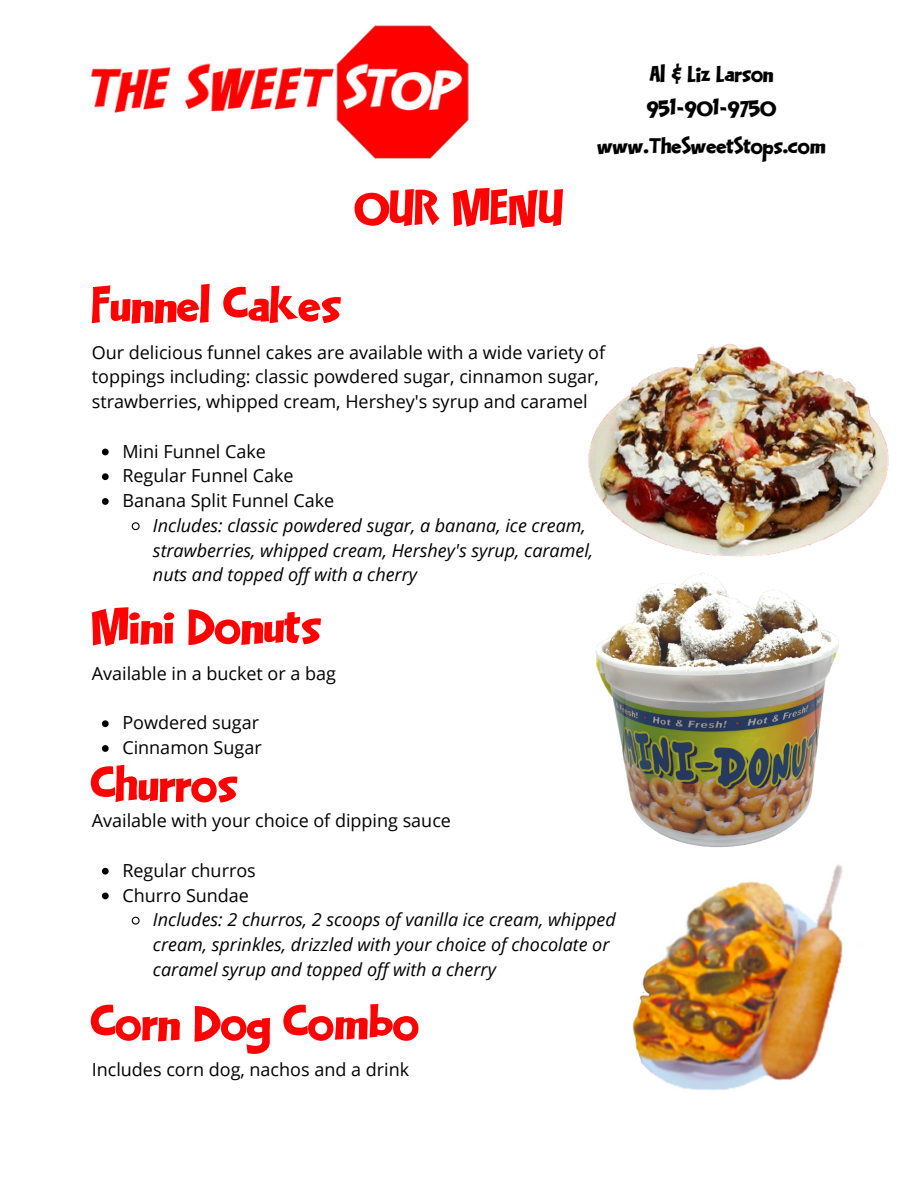
<style>
.page{position:relative;width:918px;height:1188px;background:#fff}
.page>*{position:absolute;margin:0;border:0;box-sizing:border-box;transform-origin:0 0}
.t1{font:57.6px "LHF Happy Fun Ball REG";color:#ff0101}
.t2{font:26.25px/35.7px "LHF Happy Fun Ball REG";color:#000;text-align:center}
.t3{font:18px/24.8px "Open Sans";color:#000}
.t4{font:italic 18px/24.8px "Open Sans";color:#000}
</style>
<div class="page">
<img style="left:90px;top:25px;width:379px;height:134px">
<img style="left:588px;top:344px;width:301px;height:119px">
<img style="left:632px;top:896px;width:211px;height:194px">
<svg style="left:102px;top:449px;width:7px;height:6px"></svg>
<svg style="left:102px;top:473px;width:7px;height:7px"></svg>
<svg style="left:102px;top:498px;width:7px;height:7px"></svg>
<svg style="left:131px;top:522px;width:9px;height:9px"></svg>
<svg style="left:102px;top:720px;width:7px;height:7px"></svg>
<svg style="left:102px;top:745px;width:7px;height:7px"></svg>
<svg style="left:102px;top:868px;width:7px;height:7px"></svg>
<svg style="left:102px;top:893px;width:7px;height:6px"></svg>
<svg style="left:131px;top:916px;width:9px;height:9px"></svg>
<img style="left:588px;top:463px;width:301px;height:433px">
<h1 class="t1" style="left:355px;top:175px;width:210px">OUR MENU</h1>
<h1 class="t1" style="left:92px;top:273px;width:251px">Funnel Cakes</h1>
<h2 class="t2" style="left:598px;top:57px;width:230px">Al &amp; Liz Larson<br>951-901-9750 www.TheSweetStops.com</h2>
<p class="t3" style="left:92px;top:339px;width:515px">Our delicious funnel cakes are available with a wide variety of toppings including: classic powdered sugar, cinnamon sugar, strawberries, whipped cream, Hershey's syrup and caramel</p>
<p class="t3" style="left:122px;top:438px;width:213px">Mini Funnel Cake<br>Regular Funnel Cake<br>Banana Split Funnel Cake</p>
<p class="t4" style="left:153px;top:512px;width:442px">Includes: classic powdered sugar, a banana, ice cream, strawberries, whipped cream, Hershey's syrup, caramel, nuts and topped off with a cherry</p>
<h1 class="t1" style="left:92px;top:594px;width:231px">Mini Donuts</h1>
<p class="t3" style="left:92px;top:661px;width:246px">Available in a bucket or a bag</p>
<p class="t3" style="left:122px;top:710px;width:141px">Powdered sugar<br>Cinnamon Sugar</p>
<h1 class="t1" style="left:92px;top:752px;width:148px">Churros</h1>
<p class="t3" style="left:92px;top:808px;width:361px">Available with your choice of dipping sauce</p>
<p class="t3" style="left:122px;top:857px;width:135px">Regular churros<br>Churro Sundae</p>
<p class="t4" style="left:153px;top:907px;width:464px">Includes: 2 churros, 2 scoops of vanilla ice cream, whipped cream, sprinkles, drizzled with your choice of chocolate or caramel syrup and topped off with a cherry</p>
<h1 class="t1" style="left:92px;top:990px;width:329px">Corn Dog Combo</h1>
<p class="t3" style="left:92px;top:1057px;width:319px">Includes corn dog, nachos and a drink</p>
</div>
